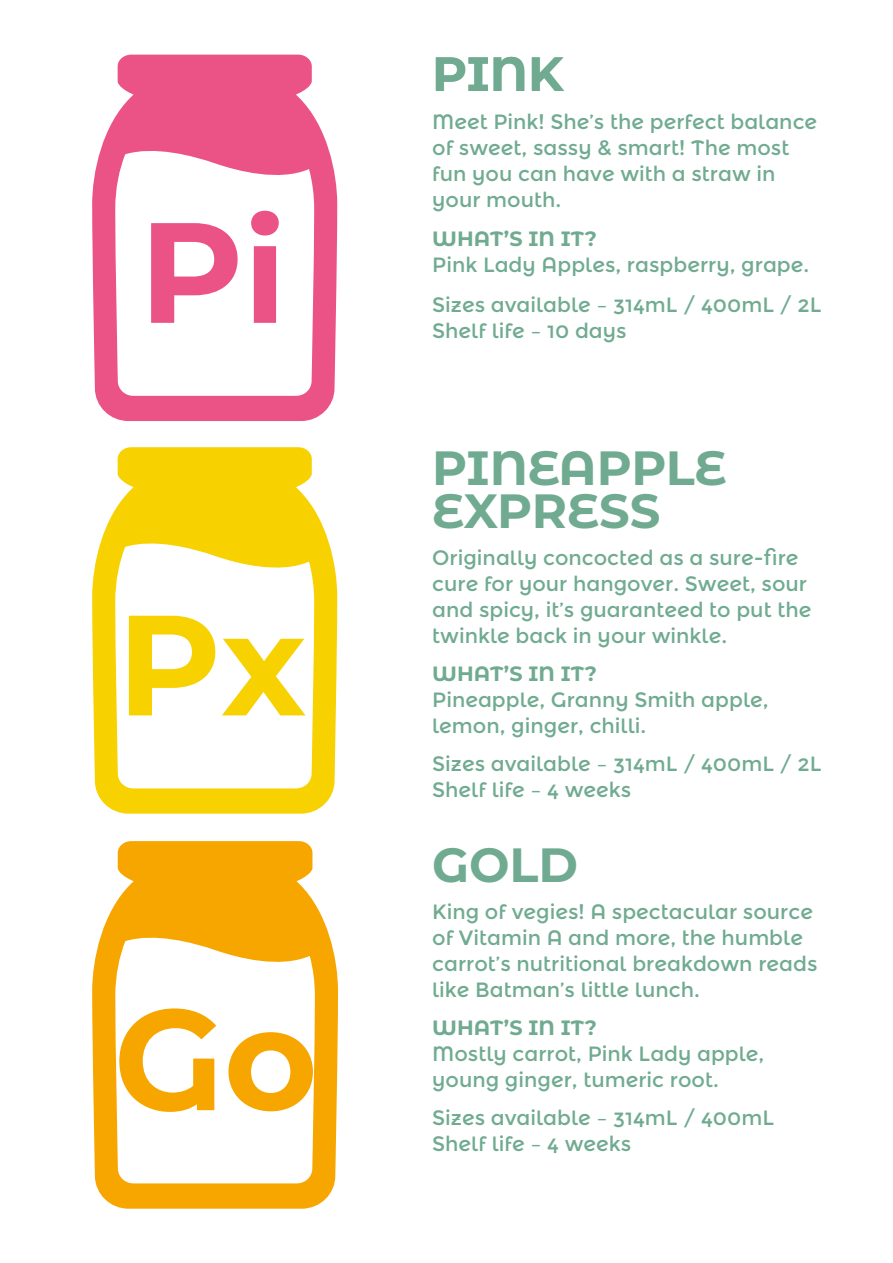
<style>
.page{position:relative;width:893px;height:1263px;background:#fff}
.page>*{position:absolute;margin:0;border:0;box-sizing:border-box;transform-origin:0 0}
.t1{font:700 142.95px "Montserrat Alternates";color:#f7a600}
.t2{font:700 142.35px "Montserrat Alternates";color:#eb5285}
.t3{font:700 142.35px "Montserrat Alternates";color:#f7d100}
.t4{font:700 48px/43px "Montserrat Alternates";color:#70ab91}
.t5{font:20.7px/26px "Montserrat Alternates";color:#70ab91}
.t6{font:700 20.7px "Montserrat Alternates";color:#70ab91}
</style>
<div class="page">
<svg style="left:92px;top:55px;width:245px;height:366px;background:#ed6b97"></svg>
<svg style="left:115px;top:146px;width:199px;height:250px"></svg>
<svg style="left:92px;top:447px;width:245px;height:367px;background:#f8d827"></svg>
<svg style="left:115px;top:538px;width:199px;height:250px"></svg>
<svg style="left:92px;top:841px;width:246px;height:368px;background:#f8b327"></svg>
<svg style="left:115px;top:932px;width:200px;height:251px"></svg>
<h2 class="t2" style="left:139px;top:170px;width:149px">Pi</h2>
<h2 class="t3" style="left:117px;top:562px;width:190px">Px</h2>
<h1 class="t1" style="left:114px;top:956px;width:205px">Go</h1>
<h3 class="t4" style="left:432px;top:50px;width:133px">PINK</h3>
<p class="t5" style="left:432px;top:109px;width:387px">Meet Pink! She’s the perfect balance of sweet, sassy &amp; smart! The most fun you can have with a straw in your mouth.</p>
<p class="t6" style="left:432px;top:224px;width:166px">WHAT’S IN IT?</p>
<p class="t5" style="left:432px;top:246px;width:391px;line-height:39.5px">Pink Lady Apples, raspberry, grape.<br>Sizes available – 314mL / 400mL / 2L</p>
<p class="t5" style="left:432px;top:318px;width:196px">Shelf life – 10 days</p>
<h3 class="t4" style="left:432px;top:444px;width:296px">PINEAPPLE<br>EXPRESS</h3>
<p class="t5" style="left:432px;top:545px;width:381px">Originally concocted as a sure-fire cure for your hangover. Sweet, sour and spicy, it’s guaranteed to put the twinkle back in your winkle.</p>
<p class="t6" style="left:432px;top:659px;width:166px">WHAT’S IN IT?</p>
<p class="t5" style="left:432px;top:687px;width:338px">Pineapple, Granny Smith apple, lemon, ginger, chilli.</p>
<p class="t5" style="left:432px;top:751px;width:391px">Sizes available – 314mL / 400mL / 2L<br>Shelf life – 4 weeks</p>
<h3 class="t4" style="left:432px;top:841px;width:148px">GOLD</h3>
<p class="t5" style="left:432px;top:899px;width:387px">King of vegies! A spectacular source of Vitamin A and more, the humble carrot’s nutritional breakdown reads like Batman’s little lunch.</p>
<p class="t6" style="left:432px;top:1013px;width:166px">WHAT’S IN IT?</p>
<p class="t5" style="left:432px;top:1041px;width:334px">Mostly carrot, Pink Lady apple, young ginger, tumeric root.</p>
<p class="t5" style="left:432px;top:1105px;width:343px">Sizes available – 314mL / 400mL<br>Shelf life – 4 weeks</p>
</div>
